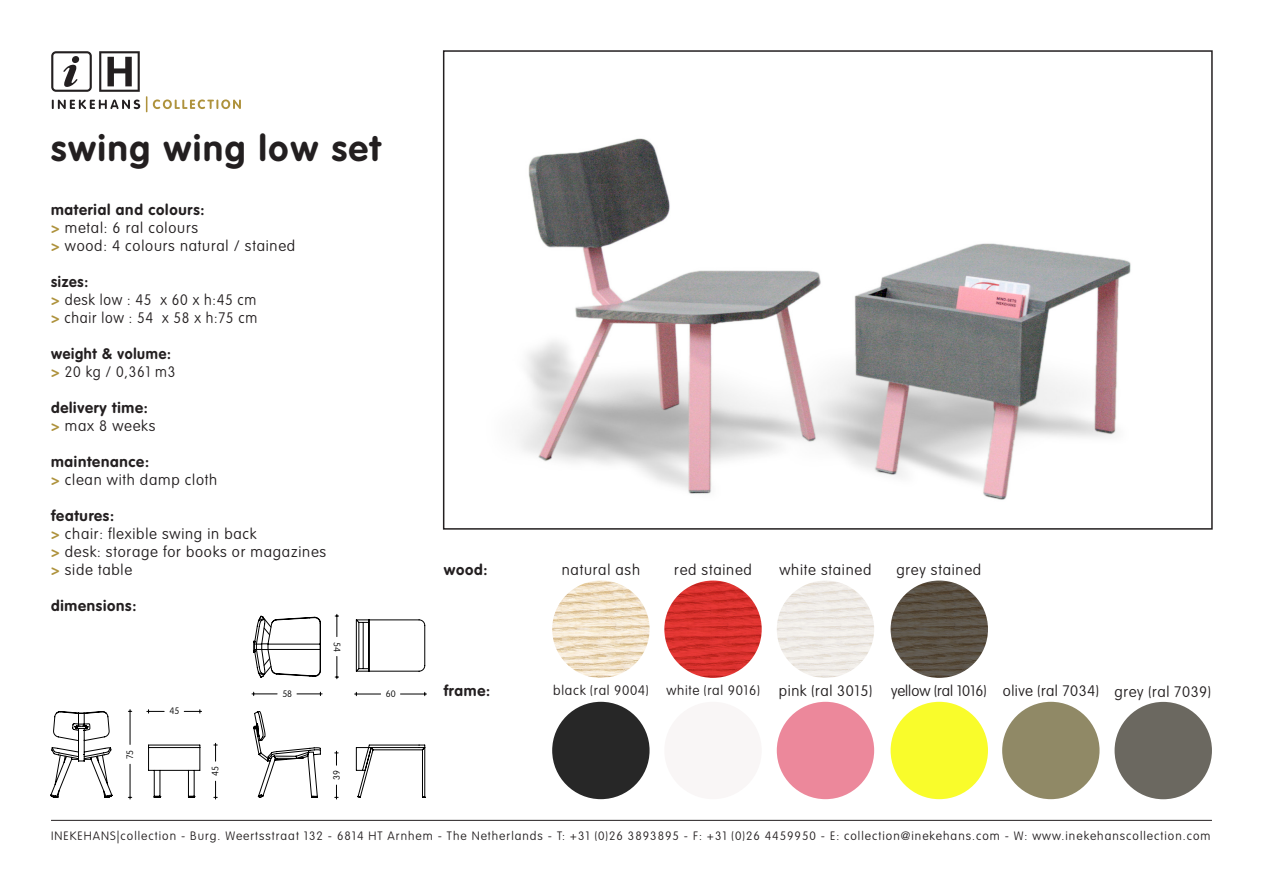
<style>
.page{position:relative;width:1263px;height:893px;background:#fff}
.page>*{position:absolute;margin:0;border:0;box-sizing:border-box;transform-origin:0 0}
.t1{font:700 36px "VAG Rounded";letter-spacing:.05em;color:#231f20}
.t2{font:100 15px "VAG Rounded";letter-spacing:.05em;color:#231f20}
.t3{font:700 15px "VAG Rounded";letter-spacing:.05em;color:#231f20}
.t4{font:100 15px "VAG Rounded";letter-spacing:.05em;color:#231f20;scale:.95 1}
.t5{font:700 15px "VAG Rounded";letter-spacing:.05em;color:#231f20;scale:.95 1}
.t6{font:100 15px "VAG Rounded";color:#231f20}
.t7{font:100 15px "VAG Rounded";letter-spacing:.03em;color:#231f20}
.t8{font:100 13.5px "VAG Rounded";letter-spacing:.05em;color:#231f20}
.t9{font:100 12px "VAG Rounded";letter-spacing:.085em;color:#231f20}
.t10{font:100 9.15px "VAG Rounded";color:#000}
.s1{font-weight:700;color:#ae923c}
</style>
<div class="page">
<hr style="left:51px;top:820px;width:1161px;height:1px;background:#231f20">
<img style="left:552px;top:580px;width:97px;height:98px;border-radius:49px">
<img style="left:664px;top:580px;width:98px;height:98px;border-radius:49px">
<img style="left:891px;top:580px;width:97px;height:98px;border-radius:49px">
<img style="left:777px;top:580px;width:97px;height:98px;border-radius:49px">
<div style="left:891px;top:702px;width:97px;height:97px;background:#f9fc2b;border-radius:50%"></div>
<div style="left:1114px;top:702px;width:98px;height:97px;background:#6b6860;border-radius:50%"></div>
<div style="left:777px;top:702px;width:97px;height:97px;background:#ec889b;border-radius:50%"></div>
<div style="left:1002px;top:702px;width:97px;height:97px;background:#908966;border-radius:50%"></div>
<div style="left:552px;top:702px;width:97px;height:97px;background:#272727;border-radius:50%"></div>
<div style="left:664px;top:702px;width:98px;height:97px;background:#f9f6f6;border-radius:50%"></div>
<img style="left:517px;top:138px;width:614px;height:362px">
<svg style="left:52px;top:100px;width:88px;height:9px"></svg>
<svg style="left:146px;top:96px;width:1px;height:16px"></svg>
<svg style="left:153px;top:99px;width:88px;height:10px"></svg>
<svg style="left:51px;top:51px;width:41px;height:41px"></svg>
<svg style="left:99px;top:51px;width:41px;height:41px"></svg>
<svg style="left:259px;top:616px;width:6px;height:3px"></svg>
<svg style="left:335px;top:614px;width:4px;height:5px"></svg>
<svg style="left:148px;top:619px;width:277px;height:179px"></svg>
<svg style="left:355px;top:692px;width:26px;height:4px"></svg>
<svg style="left:400px;top:692px;width:26px;height:4px"></svg>
<svg style="left:51px;top:710px;width:270px;height:89px"></svg>
<div style="left:443px;top:50px;width:770px;height:480px;border:2px solid #231f20"></div>
<p class="t1" style="left:51px;top:127px;width:331px">swing wing low set</p>
<p class="t3" style="left:51px;top:201px;width:155px">material and colours:</p>
<p class="t2" style="left:51px;top:219px;width:149px"><span class="s1">&gt;</span> metal: 6 ral colours</p>
<p class="t2" style="left:51px;top:237px;width:246px"><span class="s1">&gt;</span> wood: 4 colours natural / stained</p>
<p class="t5" style="left:51px;top:273px;width:41px">sizes:</p>
<p class="t4" style="left:51px;top:291px;width:218px"><span class="s1">&gt;</span> desk low : 45 x 60 x h:45 cm</p>
<p class="t4" style="left:51px;top:309px;width:219px"><span class="s1">&gt;</span> chair low : 54 x 58 x h:75 cm</p>
<p class="t5" style="left:51px;top:345px;width:128px">weight &amp; volume:</p>
<p class="t4" style="left:51px;top:363px;width:132px"><span class="s1">&gt;</span> 20 kg / 0,361 m3</p>
<p class="t3" style="left:51px;top:399px;width:98px">delivery time:</p>
<p class="t2" style="left:51px;top:417px;width:106px"><span class="s1">&gt;</span> max 8 weeks</p>
<p class="t3" style="left:51px;top:453px;width:100px">maintenance:</p>
<p class="t2" style="left:51px;top:471px;width:168px"><span class="s1">&gt;</span> clean with damp cloth</p>
<p class="t3" style="left:51px;top:507px;width:65px">features:</p>
<p class="t2" style="left:51px;top:525px;width:207px"><span class="s1">&gt;</span> chair: flexible swing in back</p>
<p class="t2" style="left:51px;top:543px;width:277px"><span class="s1">&gt;</span> desk: storage for books or magazines</p>
<p class="t2" style="left:51px;top:561px;width:83px"><span class="s1">&gt;</span> side table</p>
<p class="t3" style="left:51px;top:597px;width:87px">dimensions:</p>
<p class="t10" style="left:125px;top:759px;width:11px;rotate:-90deg">75</p>
<p class="t10" style="left:169px;top:706px;width:11px">45</p>
<p class="t10" style="left:210px;top:776px;width:11px;rotate:-90deg">45</p>
<p class="t10" style="left:282px;top:689px;width:11px">58</p>
<p class="t10" style="left:342px;top:642px;width:11px;rotate:90deg">54</p>
<p class="t10" style="left:331px;top:780px;width:11px;rotate:-90deg">39</p>
<p class="t10" style="left:386px;top:689px;width:11px">60</p>
<p class="t3" style="left:444px;top:561px;width:45px">wood:</p>
<p class="t3" style="left:444px;top:682px;width:48px">frame:</p>
<p class="t2" style="left:562px;top:561px;width:80px">natural ash</p>
<p class="t2" style="left:674px;top:561px;width:79px">red stained</p>
<p class="t2" style="left:779px;top:561px;width:94px">white stained</p>
<p class="t2" style="left:896px;top:561px;width:86px">grey stained</p>
<p class="t8" style="left:553px;top:683px;width:97px">black (ral 9004)</p>
<p class="t8" style="left:666px;top:683px;width:95px">white (ral 9016)</p>
<p class="t2" style="left:779px;top:683px;width:95px">pink (ral 3015)</p>
<p class="t6" style="left:891px;top:683px;width:97px">yellow (ral 1016)</p>
<p class="t7" style="left:1003px;top:683px;width:97px">olive (ral 7034)</p>
<p class="t2" style="left:1114px;top:683px;width:98px">grey (ral 7039)</p>
<p class="t9" style="left:51px;top:829px;width:1161px">INEKEHANS|collection - Burg. Weertsstraat 132 - 6814 HT Arnhem - The Netherlands - T: +31 (0)26 3893895 - F: +31 (0)26 4459950 - E: collection@inekehans.com - W: www.inekehanscollection.com</p>
</div>
